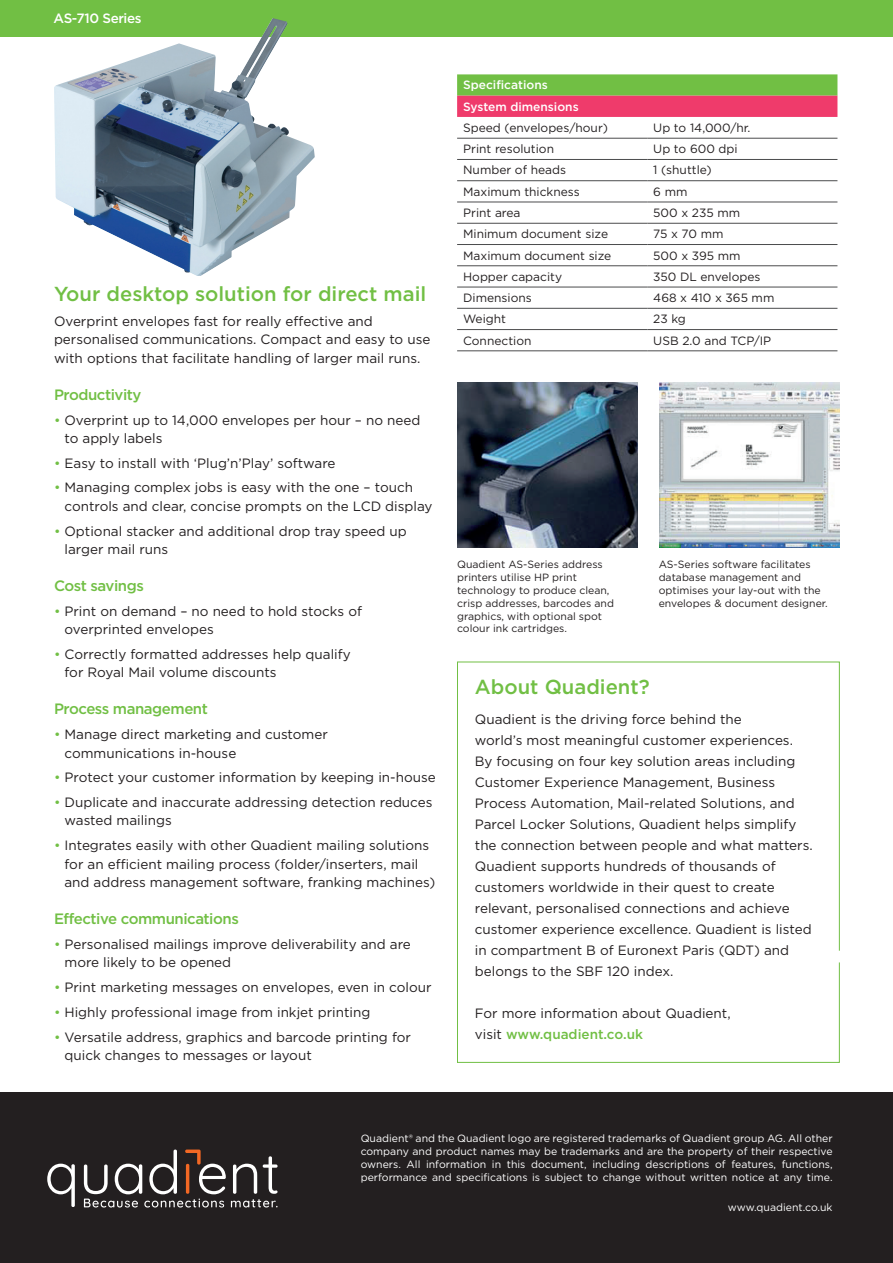
<style>
.page{position:relative;width:893px;height:1263px;background:#fff}
.page>*{position:absolute;margin:0;border:0;box-sizing:border-box;transform-origin:0 0}
._5_Subhead_13_5pt{font:500 20.25px "Gotham";color:#71bf44}
.Subhead_1{font:500 20.25px "Gotham";color:#71bf44}
._7_Subhead_9pt_green{font:500 15px "Gotham";letter-spacing:-.03em;color:#71bf44}
._8_body_copy{font:13.5px/18.3px "Gotham";color:#231f20}
.Body_Text{font:13.5px/21px "Gotham";color:#231f20}
._3_Header_footer_ins{font:500 13.5px "Gotham";letter-spacing:-.03em;color:#fff}
._11_Table_body{font:12px "Gotham";color:#231f20}
._12_Table_headings{font:500 12px "Gotham";color:#fff}
._6_intro_para{font:10.5px "Gotham";color:#fff}
._9_captions{font:10.5px/12.8px "Gotham";color:#231f20}
.s1{color:#71bf44}
.s2{font-weight:500;color:#71bf44}
</style>
<div class="page">
<div style="left:0;top:0;width:893px;height:36px;background:#71bf44"></div>
<svg style="left:457px;top:74px;width:380px;height:43px;background:#b17e5a"></svg>
<hr style="left:457px;top:138px;width:190px;height:1px;background:#4b4c4d">
<hr style="left:647px;top:138px;width:190px;height:1px;background:#4b4c4d">
<hr style="left:457px;top:159px;width:190px;height:1px;background:#4b4c4d">
<hr style="left:647px;top:159px;width:190px;height:1px;background:#4b4c4d">
<hr style="left:457px;top:180px;width:190px;height:1px;background:#4b4c4d">
<hr style="left:647px;top:180px;width:190px;height:1px;background:#4b4c4d">
<hr style="left:457px;top:202px;width:190px;height:1px;background:#4b4c4d">
<hr style="left:647px;top:202px;width:190px;height:1px;background:#4b4c4d">
<hr style="left:457px;top:223px;width:190px;height:1px;background:#4b4c4d">
<hr style="left:647px;top:223px;width:190px;height:1px;background:#4b4c4d">
<hr style="left:457px;top:244px;width:190px;height:1px;background:#4b4c4d">
<hr style="left:647px;top:244px;width:190px;height:1px;background:#4b4c4d">
<hr style="left:457px;top:265px;width:190px;height:1px;background:#4b4c4d">
<hr style="left:647px;top:265px;width:190px;height:1px;background:#4b4c4d">
<hr style="left:457px;top:287px;width:190px;height:1px;background:#4b4c4d">
<hr style="left:647px;top:287px;width:190px;height:1px;background:#4b4c4d">
<hr style="left:457px;top:308px;width:190px;height:1px;background:#4b4c4d">
<hr style="left:647px;top:308px;width:190px;height:1px;background:#4b4c4d">
<hr style="left:457px;top:329px;width:190px;height:1px;background:#4b4c4d">
<hr style="left:647px;top:329px;width:190px;height:1px;background:#4b4c4d">
<hr style="left:457px;top:350px;width:190px;height:1px;background:#4b4c4d">
<hr style="left:647px;top:350px;width:190px;height:1px;background:#4b4c4d">
<img style="left:54px;top:18px;width:261px;height:258px">
<img style="left:457px;top:383px;width:180px;height:165px">
<img style="left:659px;top:382px;width:181px;height:166px">
<div style="left:0;top:1093px;width:893px;height:170px;background:#231f20"></div>
<svg style="left:47px;top:1164px;width:28px;height:43px"></svg>
<svg style="left:84px;top:1149px;width:194px;height:58px"></svg>
<svg style="left:457px;top:661px;width:383px;height:402px"></svg>
<p class="_3_Header_footer_ins" style="left:54px;top:11px;width:89px">AS-710 Series</p>
<p class="_5_Subhead_13_5pt" style="left:54px;top:282px;width:374px">Your desktop solution for direct mail</p>
<p class="_8_body_copy" style="left:54px;top:312px;width:378px">Overprint envelopes fast for really effective and personalised communications. Compact and easy to use with options that facilitate handling of larger mail runs.</p>
<p class="_7_Subhead_9pt_green" style="left:54px;top:386px;width:89px">Productivity</p>
<p class="_8_body_copy" style="left:65px;top:410px;width:357px;text-indent:-11px"><span class="s1">•</span> Overprint up to 14,000 envelopes per hour – no need to apply labels</p>
<p class="_8_body_copy" style="left:54px;top:453px;width:283px"><span class="s1">•</span> Easy to install with ‘Plug’n’Play’ software</p>
<p class="_8_body_copy" style="left:65px;top:478px;width:370px;text-indent:-11px"><span class="s1">•</span> Managing complex jobs is easy with the one – touch controls and clear, concise prompts on the LCD display</p>
<p class="_8_body_copy" style="left:65px;top:521px;width:344px;text-indent:-11px"><span class="s1">•</span> Optional stacker and additional drop tray speed up larger mail runs</p>
<p class="_7_Subhead_9pt_green" style="left:54px;top:577px;width:91px">Cost savings</p>
<p class="_8_body_copy" style="left:65px;top:602px;width:299px;text-indent:-11px"><span class="s1">•</span> Print on demand – no need to hold stocks of overprinted envelopes</p>
<p class="_8_body_copy" style="left:65px;top:645px;width:288px;text-indent:-11px"><span class="s1">•</span> Correctly formatted addresses help qualify for Royal Mail volume discounts</p>
<p class="_7_Subhead_9pt_green" style="left:54px;top:701px;width:155px">Process management</p>
<p class="_8_body_copy" style="left:65px;top:725px;width:265px;text-indent:-11px"><span class="s1">•</span> Manage direct marketing and customer communications in-house</p>
<p class="_8_body_copy" style="left:54px;top:768px;width:383px"><span class="s1">•</span> Protect your customer information by keeping in-house</p>
<p class="_8_body_copy" style="left:65px;top:793px;width:369px;text-indent:-11px"><span class="s1">•</span> Duplicate and inaccurate addressing detection reduces wasted mailings</p>
<p class="_8_body_copy" style="left:65px;top:836px;width:372px;text-indent:-11px"><span class="s1">•</span> Integrates easily with other Quadient mailing solutions for an efficient mailing process (folder/inserters, mail and address management software, franking machines)</p>
<p class="_7_Subhead_9pt_green" style="left:54px;top:910px;width:186px">Effective communications</p>
<p class="_8_body_copy" style="left:65px;top:935px;width:348px;text-indent:-11px"><span class="s1">•</span> Personalised mailings improve deliverability and are more likely to be opened</p>
<p class="_8_body_copy" style="left:54px;top:978px;width:379px"><span class="s1">•</span> Print marketing messages on envelopes, even in colour</p>
<p class="_8_body_copy" style="left:54px;top:1002px;width:318px"><span class="s1">•</span> Highly professional image from inkjet printing</p>
<p class="_8_body_copy" style="left:65px;top:1027px;width:348px;text-indent:-11px"><span class="s1">•</span> Versatile address, graphics and barcode printing for quick changes to messages or layout</p>
<p class="_12_Table_headings" style="left:463px;top:78px;width:86px">Specifications</p>
<p class="_12_Table_headings" style="left:463px;top:100px;width:117px">System dimensions</p>
<p class="_11_Table_body" style="left:463px;top:120px;width:146px">Speed (envelopes/hour)</p>
<p class="_11_Table_body" style="left:653px;top:120px;width:99px">Up to 14,000/hr.</p>
<p class="_11_Table_body" style="left:463px;top:141px;width:92px">Print resolution</p>
<p class="_11_Table_body" style="left:653px;top:141px;width:86px">Up to 600 dpi</p>
<p class="_11_Table_body" style="left:463px;top:163px;width:104px">Number of heads</p>
<p class="_11_Table_body" style="left:653px;top:163px;width:60px">1 (shuttle)</p>
<p class="_11_Table_body" style="left:463px;top:184px;width:118px">Maximum thickness</p>
<p class="_11_Table_body" style="left:653px;top:184px;width:36px">6 mm</p>
<p class="_11_Table_body" style="left:463px;top:205px;width:59px">Print area</p>
<p class="_11_Table_body" style="left:653px;top:205px;width:88px">500 x 235 mm</p>
<p class="_11_Table_body" style="left:463px;top:226px;width:146px">Minimum document size</p>
<p class="_11_Table_body" style="left:653px;top:226px;width:72px">75 x 70 mm</p>
<p class="_11_Table_body" style="left:463px;top:248px;width:150px">Maximum document size</p>
<p class="_11_Table_body" style="left:653px;top:248px;width:89px">500 x 395 mm</p>
<p class="_11_Table_body" style="left:463px;top:269px;width:101px">Hopper capacity</p>
<p class="_11_Table_body" style="left:653px;top:269px;width:109px">350 DL envelopes</p>
<p class="_11_Table_body" style="left:463px;top:290px;width:70px">Dimensions</p>
<p class="_11_Table_body" style="left:653px;top:290px;width:123px">468 x 410 x 365 mm</p>
<p class="_11_Table_body" style="left:463px;top:311px;width:44px">Weight</p>
<p class="_11_Table_body" style="left:653px;top:311px;width:34px">23 kg</p>
<p class="_11_Table_body" style="left:463px;top:333px;width:70px">Connection</p>
<p class="_11_Table_body" style="left:653px;top:333px;width:119px">USB 2.0 and TCP/IP</p>
<p class="_9_captions" style="left:457px;top:558px;width:158px">Quadient AS-Series address printers utilise HP print technology to produce clean, crisp addresses, barcodes and graphics, with optional spot colour ink cartridges.</p>
<p class="_9_captions" style="left:659px;top:558px;width:171px">AS-Series software facilitates database management and optimises your lay-out with the envelopes &amp; document designer.</p>
<p class="Subhead_1" style="left:475px;top:675px;width:176px">About Quadient?</p>
<p class="Body_Text" style="left:475px;top:708px;width:339px">Quadient is the driving force behind the<br>world’s most meaningful customer experiences.<br>By focusing on four key solution areas including Customer Experience Management, Business Process Automation, Mail-related Solutions, and Parcel Locker Solutions, Quadient helps simplify the connection between people and what matters.<br>Quadient supports hundreds of thousands of customers worldwide in their quest to create relevant, personalised connections and achieve customer experience excellence. Quadient is listed in compartment B of Euronext Paris (QDT) and belongs to the SBF 120 index.</p>
<p class="Body_Text" style="left:475px;top:1002px;width:257px">For more information about Quadient, visit <span class="s2">www.quadient.co.uk</span></p>
<p class="_6_intro_para" style="left:361px;top:1132px;width:473px">Quadient® and the Quadient logo are registered trademarks of Quadient group AG. All other</p>
<p class="_6_intro_para" style="left:361px;top:1144px;width:473px">company and product names may be trademarks and are the property of their respective</p>
<p class="_6_intro_para" style="left:361px;top:1157px;width:473px">owners. All information in this document, including descriptions of features, functions,</p>
<p class="_6_intro_para" style="left:361px;top:1170px;width:473px">performance and specifications is subject to change without written notice at any time.</p>
<p class="_6_intro_para" style="left:728px;top:1200px;width:106px">www.quadient.co.uk</p>
</div>
